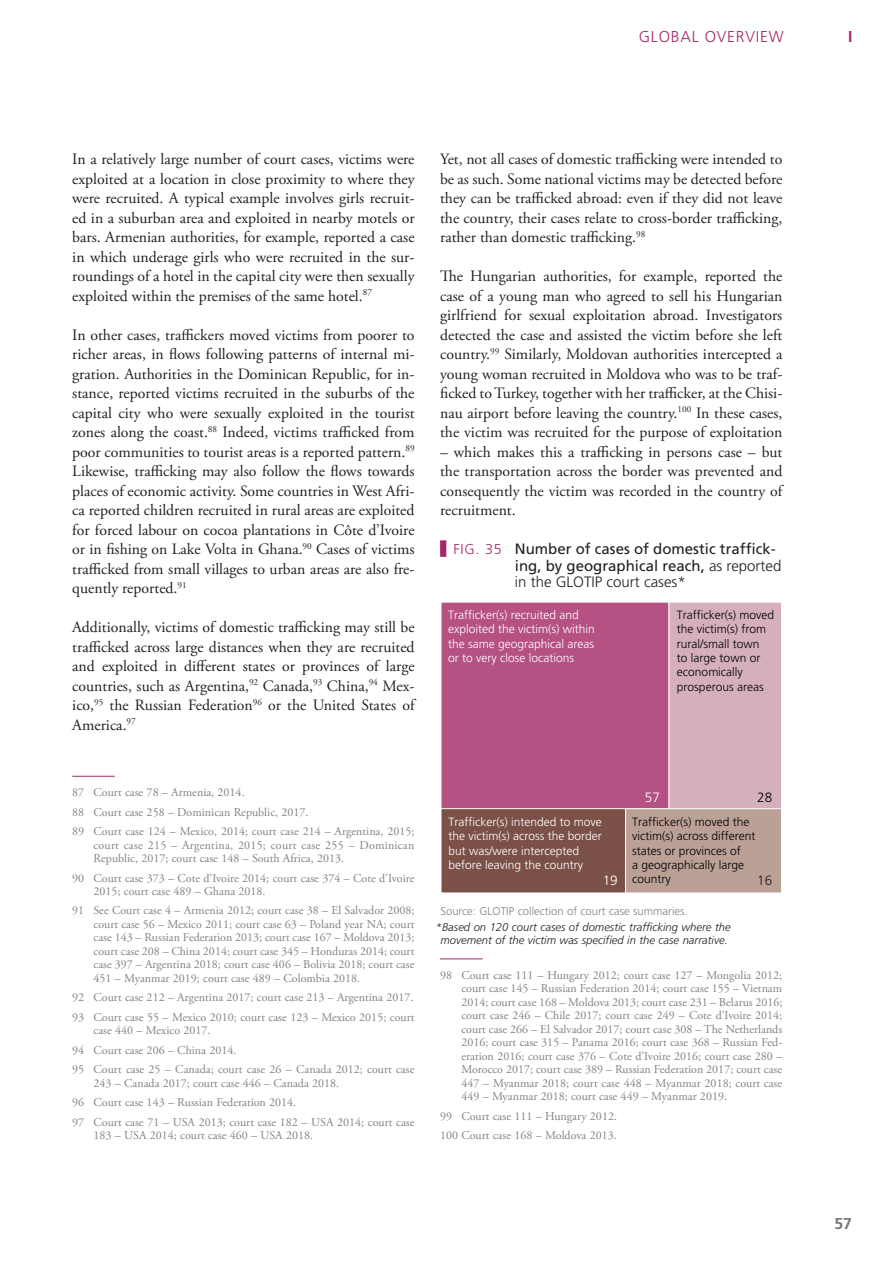
<style>
.page{position:relative;width:893px;height:1263px;background:#fff}
.page>*{position:absolute;margin:0;border:0;box-sizing:border-box;transform-origin:0 0}
.Body_Copy{font:15.75px/19.5px "Adobe Garamond Pro";color:#231f20;text-align:justify}
.t1{font:300 15.75px "Frutiger";letter-spacing:.05em;color:#a52869}
.t2{font:700 15.75px "Frutiger";color:#76787b}
.t3{font:700 15.75px "Frutiger";color:#a52869}
.Figure_Map___Title{font:15px/16.5px "Frutiger";color:#231f20}
.t4{font:300 14.25px "Frutiger";color:#a52869}
.t5{font:300 13.5px "Frutiger";color:#fff}
.t6{font:300 13.5px "Frutiger";color:#000002}
.t7{font:300 13.5px "Frutiger";color:#231f20}
.Footnote{font:12px/13.5px "Adobe Garamond Pro";color:#808285}
.t8{font:300 12px/14.4px "Frutiger";color:#fff}
.t9{font:300 12px/14.4px "Frutiger";color:#000002}
.Figure_Map___Source{font:italic 300 11.25px/16.5px "Frutiger";color:#231f20}
.s1{font-weight:300}
.s2{font-style:normal;color:#808285}
</style>
<div class="page">
<hr style="left:72px;top:776px;width:43px;height:1px;background:#a52869">
<hr style="left:440px;top:958px;width:43px;height:1px;background:#a52869">
<div style="left:440px;top:540px;width:6px;height:17px;background:#a52869"></div>
<div style="left:441px;top:602px;width:228px;height:207px;background:#b55183"></div>
<div style="left:441px;top:602px;width:228px;height:207px;border:1px solid #fff"></div>
<div style="left:669px;top:602px;width:112px;height:207px;background:#d5afbd"></div>
<div style="left:669px;top:602px;width:113px;height:207px;border:1px solid #fff"></div>
<div style="left:441px;top:809px;width:184px;height:84px;background:#7b5046"></div>
<div style="left:441px;top:808px;width:185px;height:85px;border:1px solid #fff"></div>
<div style="left:625px;top:809px;width:156px;height:84px;background:#bba096"></div>
<div style="left:625px;top:808px;width:157px;height:85px;border:1px solid #fff"></div>
<p class="t1" style="left:639px;top:28px;width:146px">GLOBAL OVERVIEW</p>
<p class="t3" style="left:848px;top:27px;width:6px">I</p>
<p class="Body_Copy" style="left:72px;top:150px;width:344px">In a relatively large number of court cases, victims were exploited at a location in close proximity to where they were recruited. A typical example involves girls recruit&shy;ed in a suburban area and exploited in nearby motels or bars. Armenian authorities, for example, reported a case in which underage girls who were recruited in the sur&shy;roundings of a hotel in the capital city were then sexually exploited within the premises of the same hotel.<sup>87</sup></p>
<p class="Body_Copy" style="left:72px;top:325px;width:344px">In other cases, traffickers moved victims from poorer to richer areas, in flows following patterns of internal mi&shy;gration. Authorities in the Dominican Republic, for in&shy;stance, reported victims recruited in the suburbs of the capital city who were sexually exploited in the tourist zones along the coast.<sup>88</sup> Indeed, victims trafficked from poor communities to tourist areas is a reported pattern.<sup>89<br></sup>Likewise, trafficking may also follow the flows towards places of economic activity. Some countries in West Afri&shy;ca reported children recruited in rural areas are exploited for forced labour on cocoa plantations in Côte d’Ivoire or in fishing on Lake Volta in Ghana.<sup>90</sup> Cases of victims trafficked from small villages to urban areas are also fre&shy;quently reported.<sup>91</sup></p>
<p class="Body_Copy" style="left:72px;top:618px;width:344px">Additionally, victims of domestic trafficking may still be trafficked across large distances when they are recruited and exploited in different states or provinces of large countries, such as Argentina,<sup>92</sup> Canada,<sup>93</sup> China,<sup>94</sup> Mex&shy;ico,<sup>95</sup> the Russian Federation<sup>96</sup> or the United States of America.<sup>97</sup></p>
<p class="Body_Copy" style="left:440px;top:150px;width:344px">Yet, not all cases of domestic trafficking were intended to be as such. Some national victims may be detected before they can be trafficked abroad: even if they did not leave the country, their cases relate to cross-border trafficking, rather than domestic trafficking.<sup>98</sup></p>
<p class="Body_Copy" style="left:440px;top:267px;width:344px">The Hungarian authorities, for example, reported the case of a young man who agreed to sell his Hungarian girlfriend for sexual exploitation abroad. Investigators detected the case and assisted the victim before she left country.<sup>99</sup> Similarly, Moldovan authorities intercepted a young woman recruited in Moldova who was to be traf&shy;ficked to Turkey, together with her trafficker, at the Chisi&shy;nau airport before leaving the country.<sup>100</sup> In these cases, the victim was recruited for the purpose of exploitation</p>
<p class="Body_Copy" style="left:440px;top:442px;width:344px">– which makes this a trafficking in persons case – but the transportation across the border was prevented and consequently the victim was recorded in the country of recruitment.</p>
<p class="t4" style="left:454px;top:541px;width:50px">Fig. 35</p>
<p class="Figure_Map___Title" style="left:515px;top:540px;width:268px">Number of cases of domestic traffick&shy;ing, by geographical reach, <span class="s1">as reported in the GLOTIP court cases*</span></p>
<p class="t8" style="left:448px;top:607px;width:148px">Trafficker(s) recruited and exploited the victim(s) within the same geographical areas or to very close locations</p>
<p class="t9" style="left:677px;top:607px;width:99px">Trafficker(s) moved the victim(s) from rural/small town<br>to large town or economically prosperous areas</p>
<p class="Footnote" style="left:72px;top:786px;width:174px">87 Court case 78 – Armenia, 2014.</p>
<p class="Footnote" style="left:72px;top:805px;width:238px">88 Court case 258 – Dominican Republic, 2017.</p>
<p class="Footnote" style="left:94px;top:825px;width:322px;text-align:justify;text-indent:-21px">89 Court case 124 – Mexico, 2014; court case 214 – Argentina, 2015; court case 215 – Argentina, 2015; court case 255 – Dominican Republic, 2017; court case 148 – South Africa, 2013.</p>
<p class="Footnote" style="left:94px;top:871px;width:322px;text-indent:-21px">90 Court case 373 – Cote d’Ivoire 2014; court case 374 – Cote d’Ivoire<br>2015; court case 489 – Ghana 2018.</p>
<p class="Footnote" style="left:94px;top:904px;width:322px;text-align:justify;text-indent:-21px">91 See Court case 4 – Armenia 2012; court case 38 – El Salvador 2008; court case 56 – Mexico 2011; court case 63 – Poland year NA; court case 143 – Russian Federation 2013; court case 167 – Moldova 2013; court case 208 – China 2014; court case 345 – Honduras 2014; court case 397 – Argentina 2018; court case 406 – Bolivia 2018; court case 451 – Myanmar 2019; court case 489 – Colombia 2018.</p>
<p class="Footnote" style="left:72px;top:991px;width:343px">92 Court case 212 – Argentina 2017; court case 213 – Argentina 2017.</p>
<p class="Footnote" style="left:94px;top:1011px;width:322px;text-indent:-21px">93 Court case 55 – Mexico 2010; court case 123 – Mexico 2015; court case 440 – Mexico 2017.</p>
<p class="Footnote" style="left:72px;top:1044px;width:166px">94 Court case 206 – China 2014.</p>
<p class="Footnote" style="left:94px;top:1063px;width:322px;text-indent:-21px">95 Court case 25 – Canada; court case 26 – Canada 2012; court case<br>243 – Canada 2017; court case 446 – Canada 2018.</p>
<p class="Footnote" style="left:72px;top:1096px;width:226px">96 Court case 143 – Russian Federation 2014.</p>
<p class="Footnote" style="left:94px;top:1115px;width:322px;text-indent:-21px">97 Court case 71 – USA 2013; court case 182 – USA 2014; court case<br>183 – USA 2014; court case 460 – USA 2018.</p>
<p class="t5" style="left:645px;top:790px;width:17px">57</p>
<p class="t6" style="left:757px;top:790px;width:17px">28</p>
<p class="t8" style="left:448px;top:814px;width:155px">Trafficker(s) intended to move the victim(s) across the border but was/were intercepted before leaving the country</p>
<p class="t9" style="left:632px;top:814px;width:125px">Trafficker(s) moved the victim(s) across different states or provinces of<br>a geographically large country</p>
<p class="t5" style="left:603px;top:873px;width:17px">19</p>
<p class="t7" style="left:757px;top:873px;width:17px">16</p>
<p class="Figure_Map___Source" style="left:436px;top:903px;width:296px;text-indent:5px"><span class="s2">Source: GLOTIP collection of court case summaries.<br></span>*Based on 120 court cases of domestic trafficking where the</p>
<p class="Figure_Map___Source" style="left:441px;top:932px;width:289px">movement of the victim was specified in the case narrative.</p>
<p class="Footnote" style="left:461px;top:969px;width:323px;text-align:justify;text-indent:-21px">98 Court case 111 – Hungary 2012; court case 127 – Mongolia 2012; court case 145 – Russian Federation 2014; court case 155 – Vietnam 2014; court case 168 – Moldova 2013; court case 231 – Belarus 2016; court case 246 – Chile 2017; court case 249 – Cote d’Ivoire 2014; court case 266 – El Salvador 2017; court case 308 – The Netherlands 2016; court case 315 – Panama 2016; court case 368 – Russian Fed&shy;eration 2016; court case 376 – Cote d’Ivoire 2016; court case 280 – Morocco 2017; court case 389 – Russian Federation 2017; court case 447 – Myanmar 2018; court case 448 – Myanmar 2018; court case 449 – Myanmar 2018; court case 449 – Myanmar 2019.</p>
<p class="Footnote" style="left:440px;top:1109px;width:178px">99 Court case 111 – Hungary 2012.</p>
<p class="Footnote" style="left:440px;top:1129px;width:178px">100 Court case 168 – Moldova 2013.</p>
<p class="t2" style="left:834px;top:1214px;width:19px">57</p>
</div>
